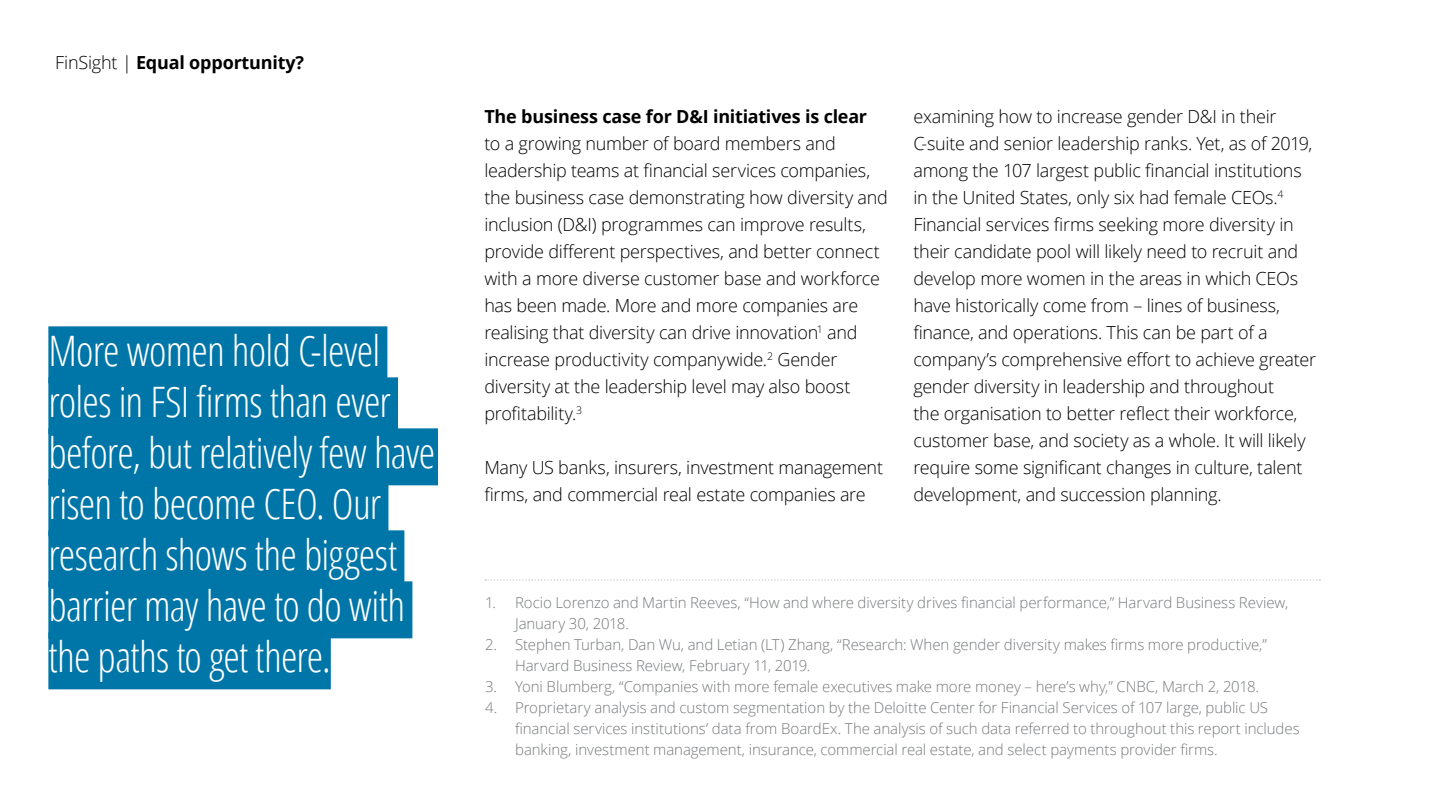
<style>
.page{position:relative;width:1440px;height:810px;background:#fff}
.page>*{position:absolute;margin:0;border:0;box-sizing:border-box;transform-origin:0 0}
.t1{font:300 42px/51px "Open Sans Condensed";letter-spacing:-.02em;color:#fff}
.t2{font:300 18px/27px "Open Sans";letter-spacing:-.015em;color:#000}
.t3{font:700 18px "Open Sans";letter-spacing:-.01em;color:#000}
.t4{font:300 15px/21px "Open Sans";letter-spacing:-.005em;color:#75787b}
.s1{font-weight:300}
</style>
<div class="page">
<svg style="left:485px;top:579px;width:835px;height:2px"></svg>
<div style="left:48px;top:326px;width:339px;height:57px;background:#0076a8"></div>
<div style="left:48px;top:377px;width:350px;height:57px;background:#0076a8"></div>
<div style="left:48px;top:428px;width:390px;height:57px;background:#0076a8"></div>
<div style="left:48px;top:479px;width:340px;height:57px;background:#0076a8"></div>
<div style="left:48px;top:530px;width:356px;height:57px;background:#0076a8"></div>
<div style="left:48px;top:581px;width:364px;height:57px;background:#0076a8"></div>
<div style="left:48px;top:632px;width:283px;height:57px;background:#0076a8"></div>
<p class="t3" style="left:55px;top:50px;width:250px"><span class="s1">FinSight |</span> Equal opportunity?</p>
<h1 class="t1" style="left:48px;top:324px;width:388px">More women hold C-level roles in FSI firms than ever before, but relatively few have risen to become CEO. Our research shows the biggest barrier may have to do with the paths to get there.</h1>
<p class="t3" style="left:484px;top:104px;width:384px">The business case for D&amp;I initiatives is clear</p>
<p class="t2" style="left:484px;top:130px;width:405px">to a growing number of board members and leadership teams at financial services companies, the business case demonstrating how diversity and inclusion (D&amp;I) programmes can improve results, provide different perspectives, and better connect with a more diverse customer base and workforce has been made. More and more companies are realising that diversity can drive innovation<sup>1</sup> and increase productivity companywide.<sup>2</sup> Gender diversity at the leadership level may also boost profitability.<sup>3</sup></p>
<p class="t2" style="left:484px;top:454px;width:400px">Many US banks, insurers, investment management firms, and commercial real estate companies are</p>
<p class="t2" style="left:913px;top:103px;width:404px">examining how to increase gender D&amp;I in their C-suite and senior leadership ranks. Yet, as of 2019, among the 107 largest public financial institutions in the United States, only six had female CEOs.<sup>4<br></sup>Financial services firms seeking more diversity in their candidate pool will likely need to recruit and develop more women in the areas in which CEOs have historically come from – lines of business, finance, and operations. This can be part of a company’s comprehensive effort to achieve greater gender diversity in leadership and throughout<br>the organisation to better reflect their workforce, customer base, and society as a whole. It will likely require some significant changes in culture, talent development, and succession planning.</p>
<p class="t4" style="left:515px;top:592px;width:775px;text-indent:-30px">1. Rocio Lorenzo and Martin Reeves, “How and where diversity drives financial performance,” Harvard Business Review,<br>January 30, 2018.</p>
<p class="t4" style="left:515px;top:634px;width:753px;text-indent:-30px">2. Stephen Turban, Dan Wu, and Letian (LT) Zhang, “Research: When gender diversity makes firms more productive,”<br>Harvard Business Review, February 11, 2019.</p>
<p class="t4" style="left:485px;top:676px;width:776px">3. Yoni Blumberg, “Companies with more female executives make more money – here’s why,” CNBC, March 2, 2018.</p>
<p class="t4" style="left:515px;top:697px;width:786px;text-indent:-30px">4. Proprietary analysis and custom segmentation by the Deloitte Center for Financial Services of 107 large, public US financial services institutions’ data from BoardEx. The analysis of such data referred to throughout this report includes banking, investment management, insurance, commercial real estate, and select payments provider firms.</p>
</div>
